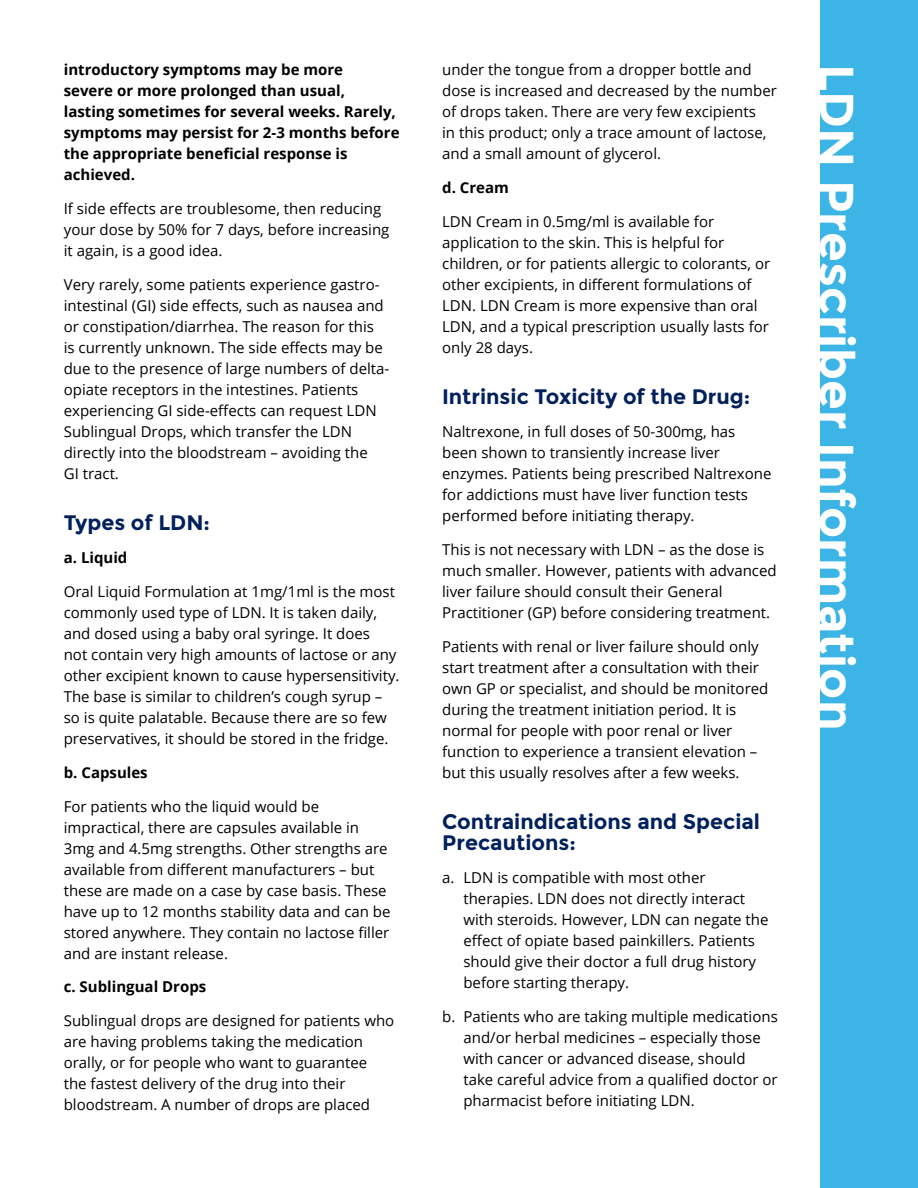
<style>
.page{position:relative;width:918px;height:1188px;background:#fff}
.page>*{position:absolute;margin:0;border:0;box-sizing:border-box;transform-origin:0 0}
.t1{font:700 48px "Montserrat";color:#fff}
.t2{font:700 21px/21px "Montserrat";color:#00205c}
.t3{font:15px/21px "Open Sans";color:#000}
.t4{font:700 15px/21px "Open Sans";color:#000}
</style>
<div class="page">
<div style="left:820px;top:0;width:98px;height:1188px;background:#3cb4e5"></div>
<p class="t3" style="left:442px;top:59px;width:336px">under the tongue from a dropper bottle and dose is increased and decreased by the number of drops taken. There are very few excipients<br>in this product; only a trace amount of lactose, and a small amount of glycerol.</p>
<p class="t4" style="left:442px;top:177px;width:68px">d. Cream</p>
<p class="t3" style="left:442px;top:210px;width:330px">LDN Cream in 0.5mg/ml is available for application to the skin. This is helpful for children, or for patients allergic to colorants, or other excipients, in different formulations of LDN. LDN Cream is more expensive than oral LDN, and a typical prescription usually lasts for only 28 days.</p>
<h2 class="t2" style="left:442px;top:386px;width:310px">Intrinsic Toxicity of the Drug:</h2>
<p class="t3" style="left:442px;top:421px;width:331px">Naltrexone, in full doses of 50-300mg, has been shown to transiently increase liver enzymes. Patients being prescribed Naltrexone for addictions must have liver function tests performed before initiating therapy.</p>
<p class="t3" style="left:442px;top:539px;width:336px">This is not necessary with LDN – as the dose is much smaller. However, patients with advanced liver failure should consult their General Practitioner (GP) before considering treatment.</p>
<p class="t3" style="left:442px;top:635px;width:328px">Patients with renal or liver failure should only start treatment after a consultation with their own GP or specialist, and should be monitored during the treatment initiation period. It is normal for people with poor renal or liver function to experience a transient elevation – but this usually resolves after a few weeks.</p>
<h2 class="t2" style="left:442px;top:811px;width:319px">Contraindications and Special<br>Precautions:</h2>
<p class="t3" style="left:463px;top:867px;width:307px;text-indent:-21px">a. LDN is compatible with most other therapies. LDN does not directly interact with steroids. However, LDN can negate the effect of opiate based painkillers. Patients should give their doctor a full drug history before starting therapy.</p>
<p class="t3" style="left:463px;top:1006px;width:316px;text-indent:-21px">b. Patients who are taking multiple medications and/or herbal medicines – especially those with cancer or advanced disease, should take careful advice from a qualified doctor or pharmacist before initiating LDN.</p>
<p class="t4" style="left:64px;top:59px;width:281px">introductory symptoms may be more</p>
<h1 class="t1" style="left:865px;top:64px;width:668px;rotate:90deg">LDN Prescriber Information</h1>
<p class="t4" style="left:64px;top:80px;width:337px">severe or more prolonged than usual,<br>lasting sometimes for several weeks. Rarely, symptoms may persist for 2-3 months before the appropriate beneficial response is achieved.</p>
<p class="t3" style="left:64px;top:198px;width:327px">If side effects are troublesome, then reducing your dose by 50% for 7 days, before increasing it again, is a good idea.</p>
<p class="t3" style="left:64px;top:273px;width:327px">Very rarely, some patients experience gastro&shy;intestinal (GI) side effects, such as nausea and or constipation/diarrhea. The reason for this<br>is currently unknown. The side effects may be due to the presence of large numbers of delta&shy;opiate receptors in the intestines. Patients experiencing GI side-effects can request LDN Sublingual Drops, which transfer the LDN directly into the bloodstream – avoiding the<br>GI tract.</p>
<h2 class="t2" style="left:64px;top:512px;width:148px">Types of LDN:</h2>
<p class="t4" style="left:64px;top:547px;width:65px">a. Liquid</p>
<p class="t3" style="left:64px;top:581px;width:337px">Oral Liquid Formulation at 1mg/1ml is the most commonly used type of LDN. It is taken daily, and dosed using a baby oral syringe. It does<br>not contain very high amounts of lactose or any other excipient known to cause hypersensitivity.<br>The base is similar to children’s cough syrup – so is quite palatable. Because there are so few preservatives, it should be stored in the fridge.</p>
<p class="t4" style="left:64px;top:761px;width:85px">b. Capsules</p>
<p class="t3" style="left:64px;top:795px;width:328px">For patients who the liquid would be impractical, there are capsules available in 3mg and 4.5mg strengths. Other strengths are available from different manufacturers – but these are made on a case by case basis. These have up to 12 months stability data and can be stored anywhere. They contain no lactose filler and are instant release.</p>
<p class="t4" style="left:64px;top:976px;width:144px">c. Sublingual Drops</p>
<p class="t3" style="left:64px;top:1010px;width:332px">Sublingual drops are designed for patients who are having problems taking the medication orally, or for people who want to guarantee<br>the fastest delivery of the drug into their bloodstream. A number of drops are placed</p>
</div>
